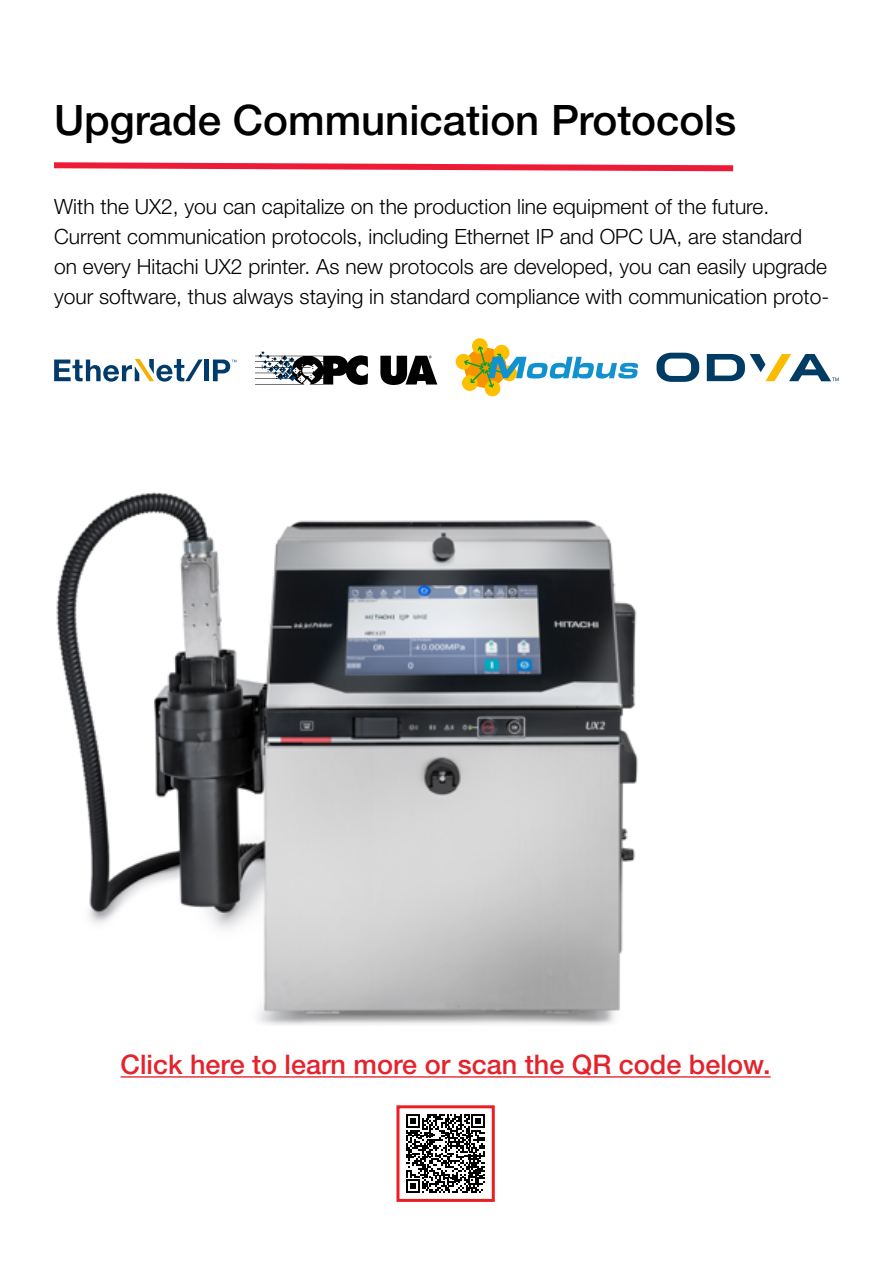
<style>
.page{position:relative;width:893px;height:1263px;background:#fff}
.page>*{position:absolute;margin:0;border:0;box-sizing:border-box;transform-origin:0 0}
.t1{font:500 42px "Helvetica Neue LTW1 G";color:#000}
.t2{font:500 27px "Helvetica Neue LTW1 G";color:#e4232c}
.t3{font:300 21px/30px "Helvetica Neue LTW1 G";color:#000}
</style>
<div class="page">
<div style="left:204px;top:360px;width:5px;height:21px;background:#003b6b"></div>
<svg style="left:213px;top:360px;width:23px;height:21px"></svg>
<svg style="left:54px;top:359px;width:149px;height:23px"></svg>
<svg style="left:255px;top:351px;width:113px;height:34px"></svg>
<svg style="left:380px;top:356px;width:57px;height:29px"></svg>
<div style="left:472px;top:338px;width:16px;height:16px;background:#fcc000;border-radius:50%"></div>
<div style="left:485px;top:381px;width:15px;height:15px;background:#fcc000;border-radius:50%"></div>
<svg style="left:462px;top:375px;width:16px;height:16px"></svg>
<div style="left:456px;top:354px;width:15px;height:16px;background:#fcc000;border-radius:50%"></div>
<svg style="left:464px;top:346px;width:174px;height:42px"></svg>
<svg style="left:656px;top:353px;width:43px;height:29px"></svg>
<svg style="left:707px;top:354px;width:132px;height:27px"></svg>
<img style="left:56px;top:492px;width:582px;height:533px">
<svg style="left:406px;top:1114px;width:79px;height:79px"></svg>
<div style="left:396px;top:1105px;width:99px;height:97px;border:3px solid #ed1d24"></div>
<svg style="left:54px;top:162px;width:680px;height:10px"></svg>
<hr style="left:121px;top:1076px;width:650px;height:1px;background:#e4232c">
<h1 class="t1" style="left:54px;top:95px;width:684px">Upgrade Communication Protocols</h1>
<p class="t3" style="left:54px;top:191px;width:777px">With the UX2, you can capitalize on the production line equipment of the future.<br>Current communication protocols, including Ethernet IP and OPC UA, are standard on every Hitachi UX2 printer. As new protocols are developed, you can easily upgrade your software, thus always staying in standard compliance with communication proto-</p>
<p class="t2" style="left:121px;top:1048px;width:652px">Click here to learn more or scan the QR code below.</p>
</div>
